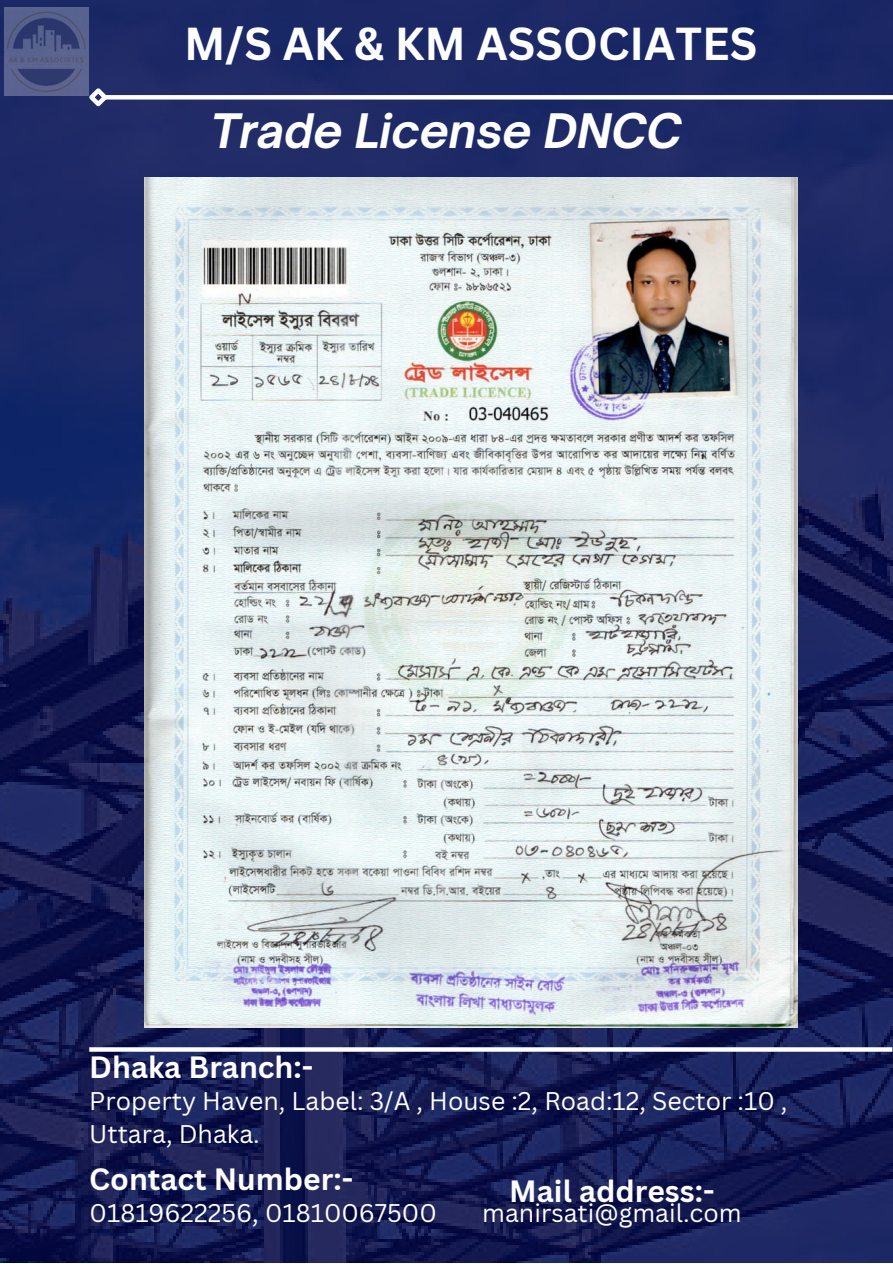
<style>
.page{position:relative;width:893px;height:1264px;background:#fff}
.page>*{position:absolute;margin:0;border:0;box-sizing:border-box;transform-origin:0 0}
.t1{font:italic 700 45.45px "Open Sauce One";color:#fefefe}
.t2{font:700 45px "Canva Sans";color:#fefefe}
.t3{font:700 30px "Canva Sans";color:#fefefe}
.t4{font:24.9px/33.8px "Canva Sans";color:#fefefe}
</style>
<div class="page">
<img style="left:0;top:0;width:892px;height:1262px">
<img style="left:5px;top:8px;width:84px;height:87px">
<div style="left:104px;top:95px;width:788px;height:5px;background:#fefefe"></div>
<svg style="left:85px;top:84px;width:26px;height:26px"></svg>
<svg style="left:89px;top:1047px;width:803px;height:4px"></svg>
<img style="left:144px;top:178px;width:653px;height:849px">
<h2 class="t2" style="left:184px;top:12px;width:574px">M/S AK &amp; KM ASSOCIATES</h2>
<h1 class="t1" style="left:211px;top:103px;width:472px">Trade License DNCC</h1>
<p class="t3" style="left:89px;top:1045px;width:225px">Dhaka Branch:-</p>
<p class="t4" style="left:89px;top:1083px;width:699px">Property Haven, Label: 3/A , House :2, Road:12, Sector :10 ,<br>Uttara, Dhaka.</p>
<p class="t3" style="left:89px;top:1158px;width:265px">Contact Number:-</p>
<p class="t4" style="left:90px;top:1195px;width:349px">01819622256, 01810067500</p>
<p class="t3" style="left:509px;top:1169px;width:207px">Mail address:-</p>
<p class="t4" style="left:482px;top:1195px;width:261px">manirsati@gmail.com</p>
</div>
